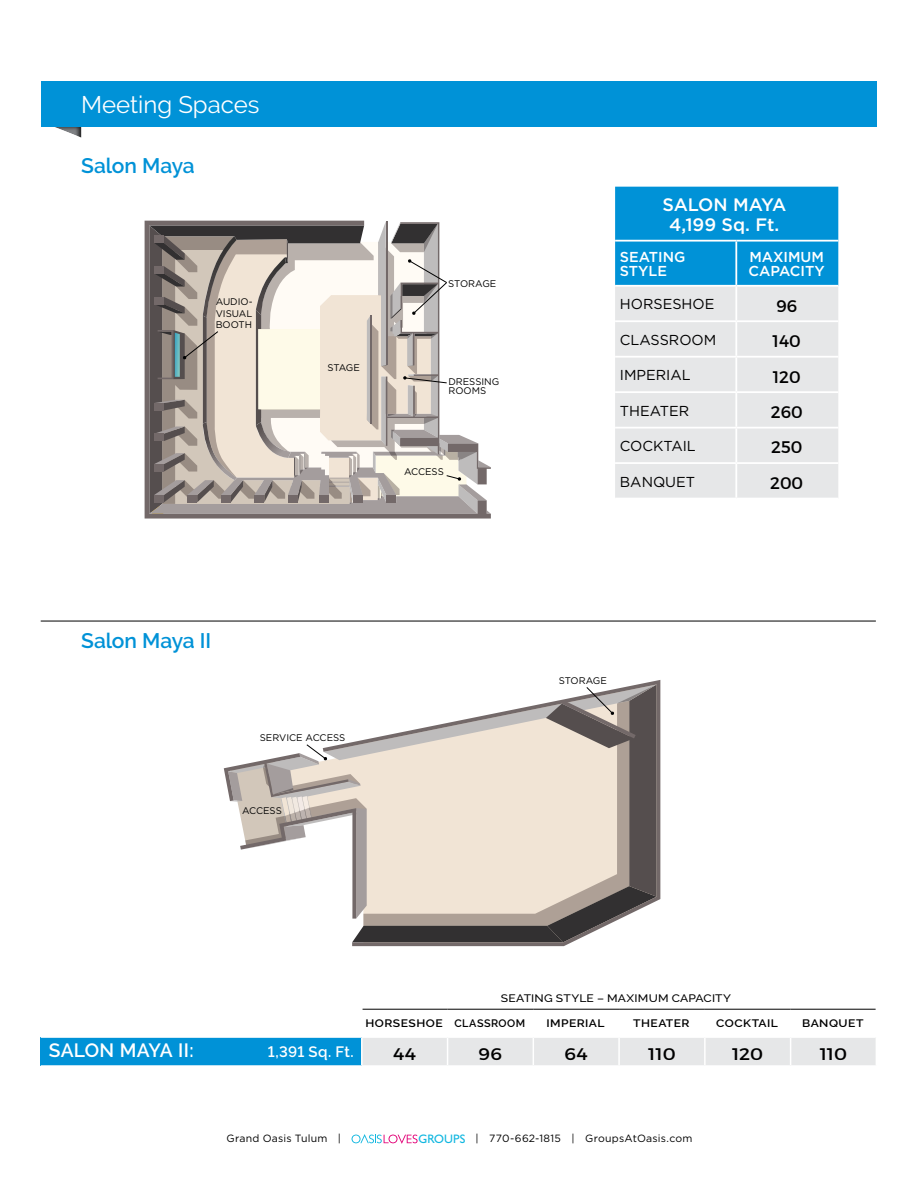
<style>
.page{position:relative;width:918px;height:1188px;background:#fff}
.page>*{position:absolute;margin:0;border:0;box-sizing:border-box;transform-origin:0 0}
.t1{font:24px "Raleway";color:#fff}
.t2{font:600 21px "Raleway";letter-spacing:-.005em;color:#0092d7}
.t3{font:600 19.2px "Raleway";letter-spacing:.01em;color:#fff}
.t4{font:500 18px/20.4px "Gotham";color:#fff;text-align:center}
.t5{font:16.8px "Montserrat";color:#000}
.t6{font:16.8px "Montserrat";color:#000;scale:1.12 1}
.t7{font:600 15px "Raleway";letter-spacing:.015em;color:#fff}
.t8{font:14.4px "Gotham";color:#000}
.t9{font:500 14.4px/14.4px "Gotham";color:#fff}
.t10{font:600 10.8px "Raleway";letter-spacing:.04em;color:#000;scale:1.12 1}
.t11{font:500 10.8px "Raleway";letter-spacing:.015em;color:#000;scale:1.12 1}
.t12{font:10.5px "Gotham";letter-spacing:.02em;color:#000}
.t13{font:9.6px/11.6px "Gotham";color:#010101}
.s1{font-family:"Humanist 521 BT";font-size:12.3px;color:#11b7e0}
</style>
<div class="page">
<div style="left:39px;top:119px;width:45px;height:19px;background:#000;opacity:.75"></div>
<div style="left:41px;top:81px;width:835px;height:46px;background:#0092d7"></div>
<hr style="left:41px;top:621px;width:835px;height:1px;background:#000">
<svg style="left:149px;top:221px;width:342px;height:297px"></svg>
<div style="left:615px;top:187px;width:223px;height:98px;background:#0092d7"></div>
<div style="left:615px;top:287px;width:223px;height:211px;background:#e6e7e8"></div>
<hr style="left:615px;top:240px;width:121px;height:2px;background:#fff">
<hr style="left:736px;top:240px;width:102px;height:2px;background:#fff">
<hr style="left:735px;top:242px;width:2px;height:43px;background:#fff">
<hr style="left:735px;top:287px;width:2px;height:33px;background:#fff">
<hr style="left:615px;top:320px;width:121px;height:2px;background:#fff">
<hr style="left:736px;top:320px;width:102px;height:2px;background:#fff">
<hr style="left:735px;top:322px;width:2px;height:34px;background:#fff">
<hr style="left:615px;top:356px;width:121px;height:2px;background:#fff">
<hr style="left:736px;top:356px;width:102px;height:2px;background:#fff">
<hr style="left:735px;top:358px;width:2px;height:33px;background:#fff">
<hr style="left:615px;top:391px;width:121px;height:2px;background:#fff">
<hr style="left:736px;top:391px;width:102px;height:2px;background:#fff">
<hr style="left:735px;top:393px;width:2px;height:34px;background:#fff">
<hr style="left:615px;top:427px;width:121px;height:2px;background:#fff">
<hr style="left:736px;top:427px;width:102px;height:2px;background:#fff">
<hr style="left:735px;top:429px;width:2px;height:33px;background:#fff">
<hr style="left:615px;top:462px;width:121px;height:2px;background:#fff">
<hr style="left:736px;top:462px;width:102px;height:2px;background:#fff">
<hr style="left:735px;top:464px;width:2px;height:34px;background:#fff">
<svg style="left:352px;top:680px;width:308px;height:266px"></svg>
<svg style="left:224px;top:684px;width:433px;height:258px"></svg>
<div style="left:41px;top:1037px;width:321px;height:29px;background:#0092d7"></div>
<hr style="left:361px;top:1038px;width:2px;height:27px;background:#fff">
<svg style="left:362px;top:1008px;width:514px;height:57px"></svg>
<hr style="left:41px;top:1036px;width:321px;height:2px;background:#fff">
<hr style="left:362px;top:1036px;width:86px;height:2px;background:#fff">
<hr style="left:448px;top:1036px;width:85px;height:2px;background:#fff">
<hr style="left:533px;top:1036px;width:86px;height:2px;background:#fff">
<hr style="left:619px;top:1036px;width:86px;height:2px;background:#fff">
<hr style="left:705px;top:1036px;width:86px;height:2px;background:#fff">
<hr style="left:791px;top:1036px;width:85px;height:2px;background:#fff">
<hr style="left:41px;top:1065px;width:321px;height:2px;background:#fff">
<hr style="left:363px;top:1009px;width:85px;height:1px;background:#000">
<hr style="left:448px;top:1009px;width:85px;height:1px;background:#000">
<hr style="left:533px;top:1009px;width:86px;height:1px;background:#000">
<hr style="left:619px;top:1009px;width:86px;height:1px;background:#000">
<hr style="left:705px;top:1009px;width:86px;height:1px;background:#000">
<hr style="left:791px;top:1009px;width:85px;height:1px;background:#000">
<svg style="left:352px;top:1134px;width:66px;height:10px"></svg>
<h1 class="t1" style="left:81px;top:91px;width:180px">Meeting Spaces</h1>
<h2 class="t2" style="left:81px;top:153px;width:115px">Salon Maya</h2>
<p class="t13" style="left:216px;top:296px;width:39px;text-align:justify">AUDIO-VISUAL BOOTH</p>
<p class="t13" style="left:327px;top:362px;width:34px">STAGE</p>
<p class="t13" style="left:448px;top:277px;width:50px">STORAGE</p>
<p class="t13" style="left:448px;top:377px;width:52px;line-height:9.1px">DRESSING<br>ROOMS</p>
<p class="t13" style="left:404px;top:466px;width:41px">ACCESS</p>
<h2 class="t2" style="left:81px;top:629px;width:132px">Salon Maya II</h2>
<p class="t13" style="left:260px;top:732px;width:87px">SERVICE ACCESS</p>
<p class="t13" style="left:242px;top:804px;width:41px">ACCESS</p>
<h3 class="t4" style="left:662px;top:194px;width:125px">SALON MAYA<br>4,199 Sq. Ft.</h3>
<h3 class="t9" style="left:620px;top:249px;width:67px">SEATING<br>STYLE</h3>
<h3 class="t9" style="left:749px;top:249px;width:78px">MAXIMUM<br>CAPACITY</h3>
<h3 class="t8" style="left:620px;top:295px;width:96px">HORSESHOE</h3>
<h3 class="t5" style="left:776px;top:295px;width:22px">96</h3>
<h3 class="t8" style="left:620px;top:330px;width:98px">CLASSROOM</h3>
<h3 class="t5" style="left:773px;top:331px;width:30px">140</h3>
<h3 class="t8" style="left:620px;top:366px;width:72px">IMPERIAL</h3>
<h3 class="t5" style="left:773px;top:366px;width:29px">120</h3>
<h3 class="t8" style="left:620px;top:401px;width:71px">THEATER</h3>
<h3 class="t5" style="left:771px;top:402px;width:33px">260</h3>
<h3 class="t8" style="left:620px;top:437px;width:77px">COCKTAIL</h3>
<h3 class="t5" style="left:771px;top:437px;width:33px">250</h3>
<h3 class="t8" style="left:620px;top:472px;width:77px">BANQUET</h3>
<h3 class="t5" style="left:770px;top:473px;width:35px">200</h3>
<p class="t13" style="left:559px;top:675px;width:50px">STORAGE</p>
<p class="t11" style="left:501px;top:992px;width:207px">SEATING STYLE – MAXIMUM CAPACITY</p>
<p class="t10" style="left:365px;top:1017px;width:144px">HORSESHOE CLASSROOM</p>
<p class="t10" style="left:547px;top:1017px;width:53px">IMPERIAL</p>
<p class="t10" style="left:633px;top:1017px;width:52px">THEATER</p>
<p class="t10" style="left:716px;top:1017px;width:57px">COCKTAIL</p>
<p class="t10" style="left:802px;top:1017px;width:56px">BANQUET</p>
<h3 class="t3" style="left:49px;top:1039px;width:146px">SALON MAYA II:</h3>
<h3 class="t7" style="left:268px;top:1043px;width:87px">1,391 Sq. Ft.</h3>
<h3 class="t6" style="left:393px;top:1043px;width:22px">44</h3>
<h3 class="t6" style="left:479px;top:1043px;width:23px">96</h3>
<h3 class="t6" style="left:565px;top:1043px;width:22px">64</h3>
<h3 class="t6" style="left:648px;top:1043px;width:26px">110</h3>
<h3 class="t6" style="left:732px;top:1043px;width:29px">120</h3>
<h3 class="t6" style="left:820px;top:1043px;width:26px">110</h3>
<p class="t12" style="left:227px;top:1132px;width:116px">Grand Oasis Tulum |</p>
<p class="t12" style="left:419px;top:1132px;width:275px"><span class="s1">GROUPS</span> | 770-662-1815 | GroupsAtOasis.com</p>
</div>
